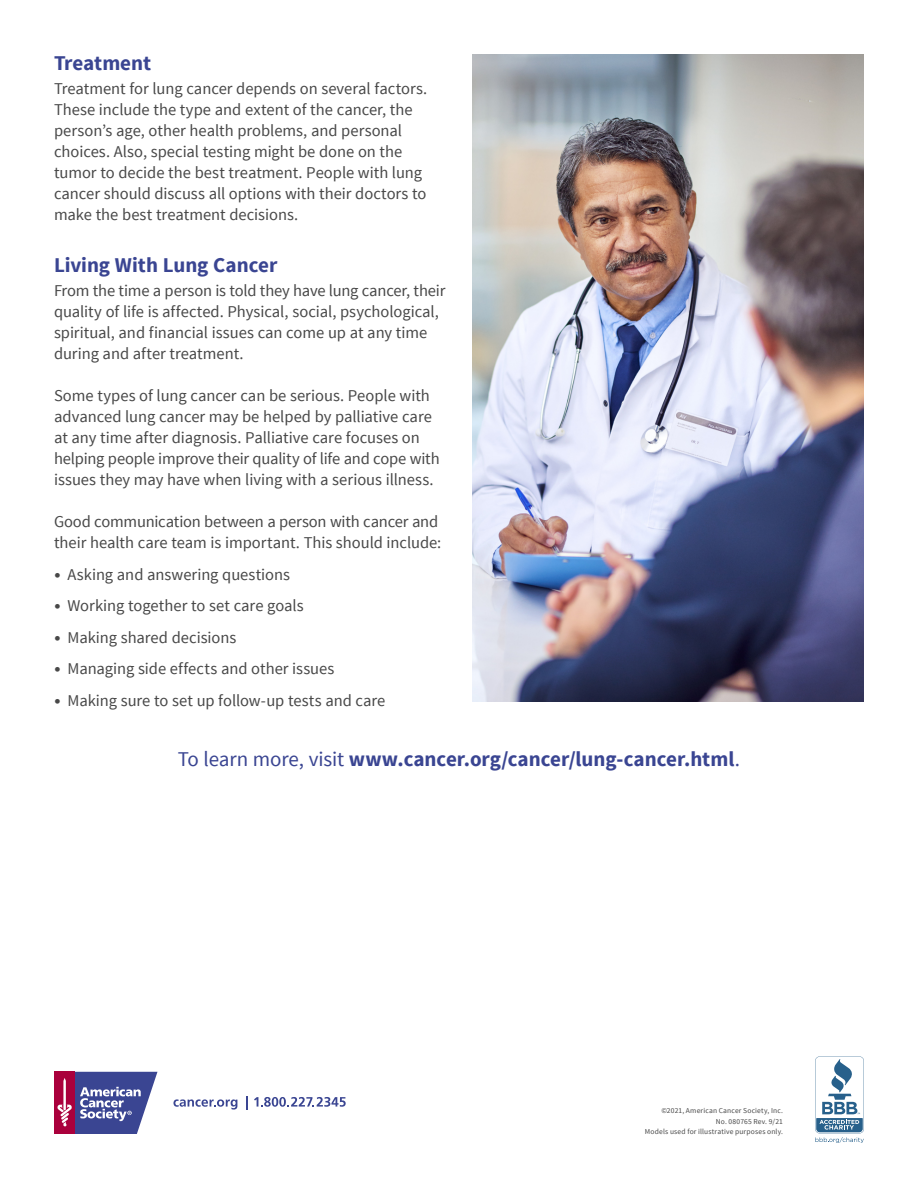
<style>
.page{position:relative;width:918px;height:1188px;background:#fff}
.page>*{position:absolute;margin:0;border:0;box-sizing:border-box;transform-origin:0 0}
.t1{font:700 21px "Source Sans Pro";letter-spacing:-.005em;color:#3a4592}
.t2{font:16.5px/21px "Source Sans Pro";letter-spacing:-.005em;color:#484848}
.t3{font:7.5px/10.5px "Source Sans Pro";letter-spacing:.025em;color:#484848;text-align:right}
.s1{font-family:"Frutiger LT Std";font-size:13.5px}
.s2{font-weight:400}
</style>
<div class="page">
<svg style="left:815px;top:1056px;width:49px;height:87px"></svg>
<svg style="left:173px;top:1099px;width:64px;height:11px"></svg>
<svg style="left:246px;top:1096px;width:1px;height:14px"></svg>
<svg style="left:254px;top:1097px;width:92px;height:10px"></svg>
<div style="left:54px;top:1072px;width:21px;height:62px;background:#aa003c"></div>
<svg style="left:57px;top:1072px;width:100px;height:62px"></svg>
<img style="left:472px;top:54px;width:392px;height:648px">
<p class="t1" style="left:54px;top:49px;width:99px">Treatment</p>
<p class="t2" style="left:54px;top:78px;width:375px">Treatment for lung cancer depends on several factors.<br>These include the type and extent of the cancer, the person’s age, other health problems, and personal choices. Also, special testing might be done on the tumor to decide the best treatment. People with lung cancer should discuss all options with their doctors to make the best treatment decisions.</p>
<p class="t1" style="left:54px;top:252px;width:225px">Living With Lung Cancer</p>
<p class="t2" style="left:54px;top:281px;width:393px">From the time a person is told they have lung cancer, their quality of life is affected. Physical, social, psychological, spiritual, and financial issues can come up at any time during and after treatment.</p>
<p class="t2" style="left:54px;top:386px;width:387px">Some types of lung cancer can be serious. People with advanced lung cancer may be helped by palliative care at any time after diagnosis. Palliative care focuses on helping people improve their quality of life and cope with issues they may have when living with a serious illness.</p>
<p class="t2" style="left:54px;top:512px;width:389px">Good communication between a person with cancer and their health care team is important. This should include:</p>
<p class="t2" style="left:54px;top:564px;width:238px"><span class="s1">•</span> Asking and answering questions</p>
<p class="t2" style="left:54px;top:596px;width:251px"><span class="s1">•</span> Working together to set care goals</p>
<p class="t2" style="left:54px;top:627px;width:184px"><span class="s1">•</span> Making shared decisions</p>
<p class="t2" style="left:54px;top:659px;width:282px"><span class="s1">•</span> Managing side effects and other issues</p>
<p class="t2" style="left:54px;top:690px;width:333px"><span class="s1">•</span> Making sure to set up follow-up tests and care</p>
<p class="t1" style="left:178px;top:745px;width:564px"><span class="s2">To learn more, visit</span> www.cancer.org/cancer/lung-cancer.html<span class="s2">.</span></p>
<p class="t3" style="left:645px;top:1105px;width:140px">©2021, American Cancer Society, Inc.<br>No. 080765 Rev. 9/21<br>Models used for illustrative purposes only.</p>
</div>
